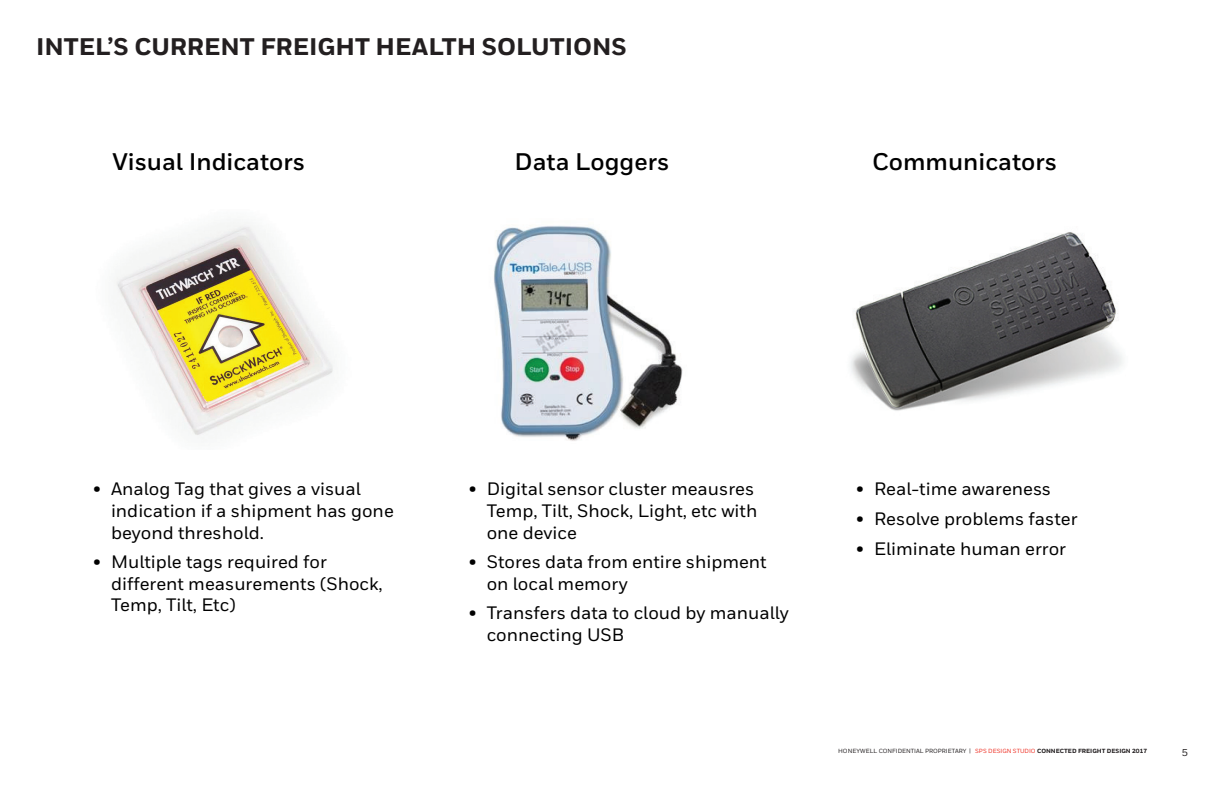
<style>
.page{position:relative;width:1224px;height:792px;background:#fff}
.page>*{position:absolute;margin:0;border:0;box-sizing:border-box;transform-origin:0 0}
.t1{font:700 24px "Honeywell Sans";color:#000}
.t2{font:800 24px "Honeywell Sans";color:#231f20}
.t3{font:500 18px/21.6px "Honeywell Sans";color:#000}
.t4{font:500 10px "Honeywell Sans";color:#231f20}
.t5{font:500 6px "Honeywell Sans";color:#231f20}
.s1{color:#ef3024}
.s2{font-weight:800}
</style>
<div class="page">
<img style="left:850px;top:232px;width:273px;height:179px">
<img style="left:494px;top:225px;width:189px;height:216px">
<img style="left:116px;top:222px;width:217px;height:214px">
<h1 class="t2" style="left:36px;top:32px;width:592px">INTEL’S CURRENT FREIGHT HEALTH SOLUTIONS</h1>
<h1 class="t1" style="left:112px;top:147px;width:194px">Visual Indicators</h1>
<h1 class="t1" style="left:515px;top:147px;width:156px">Data Loggers</h1>
<h1 class="t1" style="left:872px;top:147px;width:187px">Communicators</h1>
<p class="t3" style="left:111px;top:479px;width:284px;text-indent:-18px">• Analog Tag that gives a visual indication if a shipment has gone beyond threshold.</p>
<p class="t3" style="left:111px;top:551px;width:273px;text-indent:-18px">• Multiple tags required for different measurements (Shock,<br>Temp, Tilt, Etc)</p>
<p class="t3" style="left:487px;top:479px;width:272px;text-indent:-18px">• Digital sensor cluster meausres<br>Temp, Tilt, Shock, Light, etc with one device</p>
<p class="t3" style="left:487px;top:552px;width:282px;text-indent:-18px">• Stores data from entire shipment on local memory</p>
<p class="t3" style="left:487px;top:603px;width:304px;text-indent:-18px">• Transfers data to cloud by manually connecting USB</p>
<p class="t3" style="left:856px;top:479px;width:197px">• Real-time awareness</p>
<p class="t3" style="left:856px;top:508px;width:223px">• Resolve problems faster</p>
<p class="t3" style="left:856px;top:538px;width:212px">• Eliminate human error</p>
<p class="t5" style="left:838px;top:747px;width:311px">HONEYWELL CONFIDENTIAL PROPRIETARY | <span class="s1">SPS DESIGN STUDIO</span> <span class="s2">CONNECTED FREIGHT DESIGN 2017</span></p>
<p class="t4" style="left:1182px;top:746px;width:8px">5</p>
</div>
